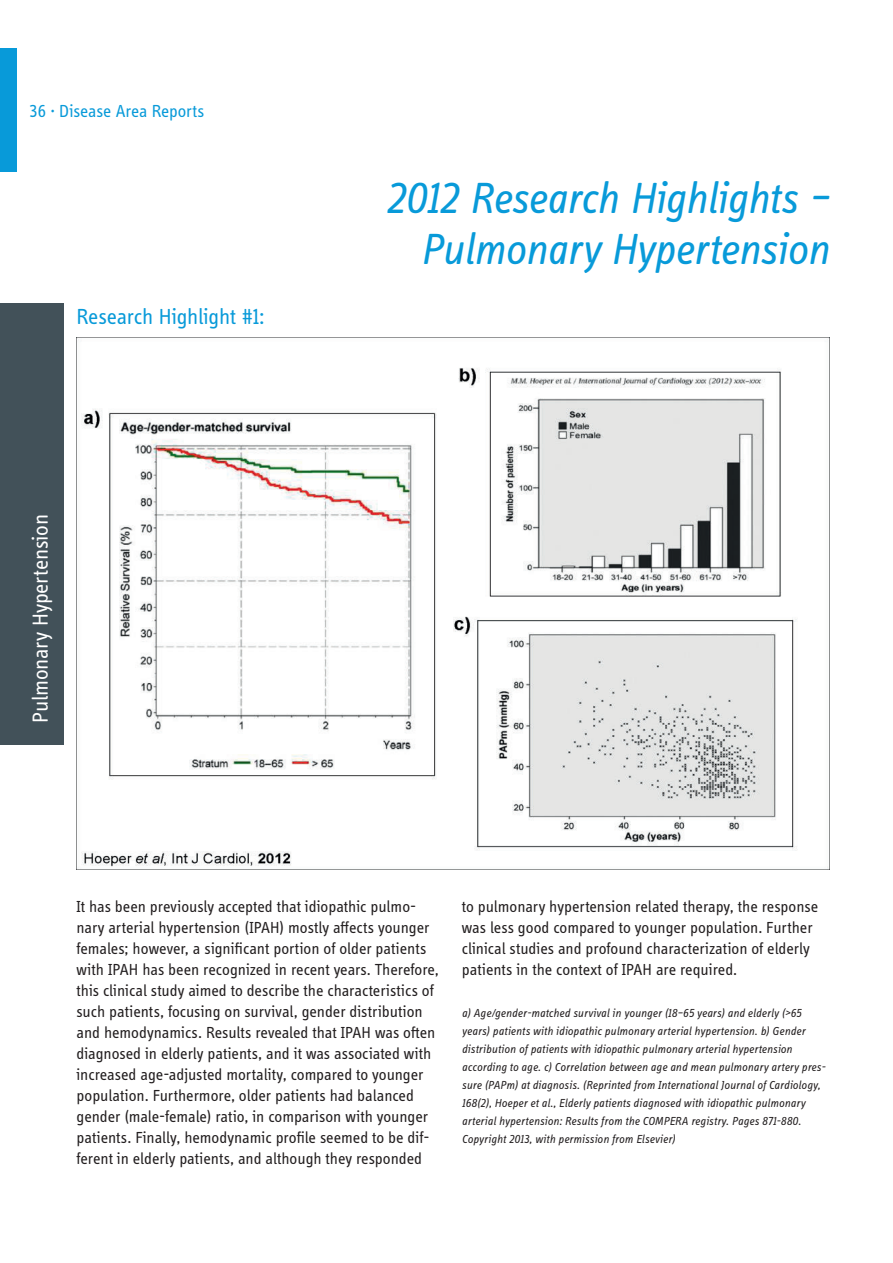
<style>
.page{position:relative;width:893px;height:1263px;background:#fff}
.page>*{position:absolute;margin:0;border:0;box-sizing:border-box;transform-origin:0 0}
.t1{font:italic 45px/51px "Info Display OT";letter-spacing:-.015em;color:#089ad9;text-align:right}
.t2{font:22.5px "Info Display OT";letter-spacing:-.01em;color:#fff}
.t3{font:22.5px "Info Display OT";letter-spacing:-.01em;color:#089ad9}
.t4{font:18px "Info Display OT";letter-spacing:-.005em;color:#089ad9}
.t5{font:16.5px/21px "Info Display OT";letter-spacing:-.005em;color:#231f20}
.t6{font:italic 12px/18px "Info Display OT";letter-spacing:.01em;color:#231f20}
</style>
<div class="page">
<div style="left:0;top:48px;width:17px;height:123px;background:#089ad9"></div>
<div style="left:0;top:303px;width:64px;height:442px;background:#425159"></div>
<img style="left:77px;top:338px;width:752px;height:532px">
<p class="t4" style="left:30px;top:100px;width:176px">36 · Disease Area Reports</p>
<h2 class="t3" style="left:77px;top:303px;width:190px">Research Highlight #1:</h2>
<h2 class="t2" style="left:27px;top:723px;width:211px;rotate:-90deg">Pulmonary Hypertension</h2>
<h1 class="t1" style="left:385px;top:171px;width:446px">2012 Research Highlights –<br>Pulmonary Hypertension</h1>
<p class="t5" style="left:77px;top:896px;width:364px">It has been previously accepted that idiopathic pulmo&shy;nary arterial hypertension (IPAH) mostly affects younger females; however, a significant portion of older patients with IPAH has been recognized in recent years. Therefore, this clinical study aimed to describe the characteristics of such patients, focusing on survival, gender distribution and hemodynamics. Results revealed that IPAH was often diagnosed in elderly patients, and it was associated with increased age-adjusted mortality, compared to younger population. Furthermore, older patients had balanced gender (male-female) ratio, in comparison with younger patients. Finally, hemodynamic profile seemed to be dif&shy;ferent in elderly patients, and although they responded</p>
<p class="t5" style="left:462px;top:896px;width:358px">to pulmonary hypertension related therapy, the response was less good compared to younger population. Further clinical studies and profound characterization of elderly patients in the context of IPAH are required.</p>
<p class="t6" style="left:462px;top:1004px;width:365px">a) Age/gender-matched survival in younger (18–65 years) and elderly (&gt;65 years) patients with idiopathic pulmonary arterial hypertension. b) Gender distribution of patients with idiopathic pulmonary arterial hypertension according to age. c) Correlation between age and mean pulmonary artery pres&shy;sure (PAPm) at diagnosis. (Reprinted from International Journal of Cardiology, 168(2), Hoeper et al., Elderly patients diagnosed with idiopathic pulmonary arterial hypertension: Results from the COMPERA registry. Pages 871-880.<br>Copyright 2013, with permission from Elsevier)</p>
</div>
